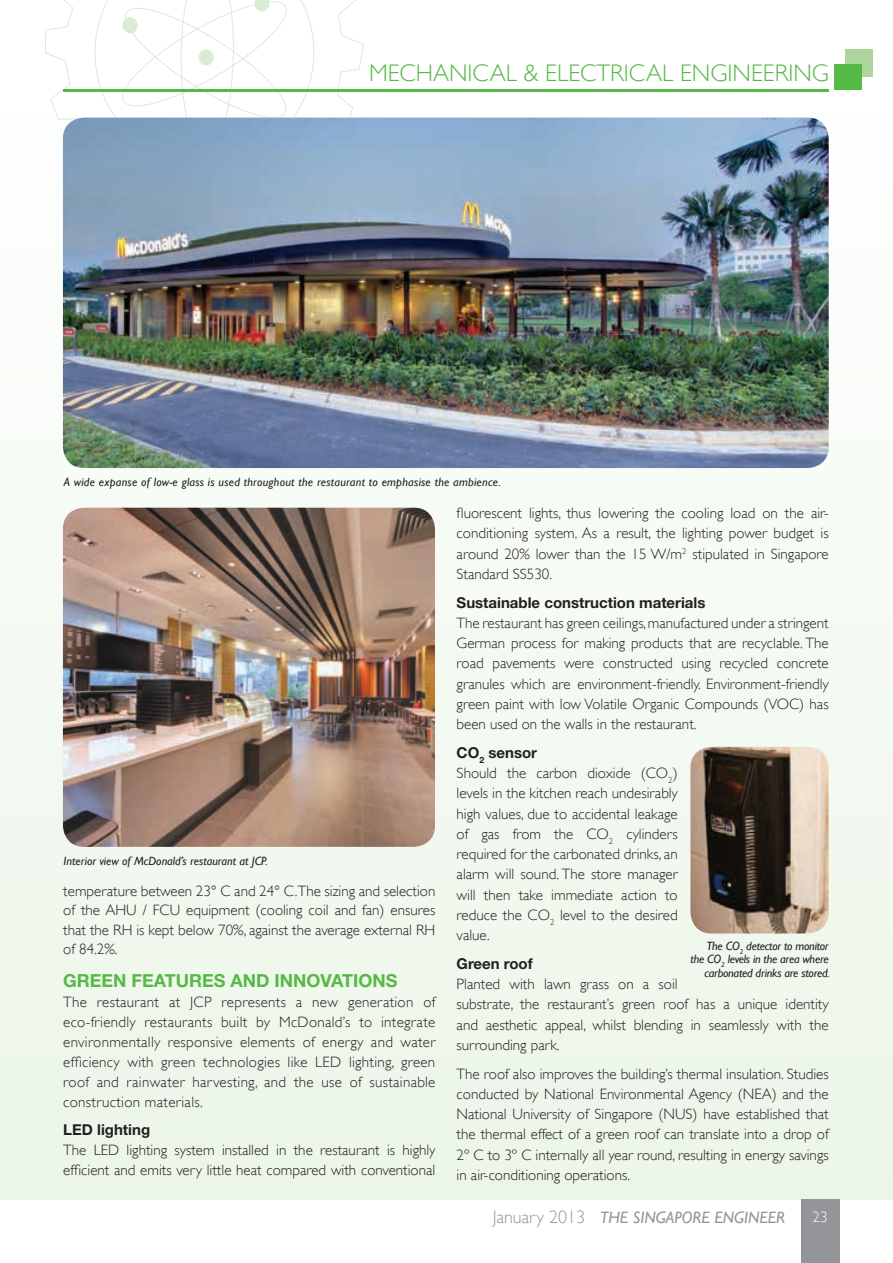
<style>
.page{position:relative;width:893px;height:1263px;background:#fff}
.page>*{position:absolute;margin:0;border:0;box-sizing:border-box;transform-origin:0 0}
.t1{font:300 24px "Gill Sans";color:#56b947}
.t2{font:700 18px "Helvetica Neue LT Std";color:#56b947}
.t3{font:italic 16.5px "Gill Sans";color:#939598}
.t4{font:300 15px/20.2px "Gill Sans";color:#231f20;text-align:justify}
.t5{font:700 15px "Helvetica Neue LT Std";color:#231f20}
.t6{font:300 15px "Gill Sans";color:#fff}
.t7{font:italic 12px "Gill Sans";letter-spacing:.02em;color:#231f20}
.t8{font:italic 12px/13.5px "Gill Sans";letter-spacing:-.02em;color:#231f20;text-align:right}
.t9{font:italic 12px "Gill Sans";color:#231f20}
.s1{font-weight:300;font-style:normal;font-size:18px}
</style>
<div class="page">
<div style="left:0;top:103px;width:893px;height:1096px;background:#f1f8ee"></div>
<svg style="left:45px;top:0;width:319px;height:217px"></svg>
<svg style="left:116px;top:0;width:177px;height:118px"></svg>
<div style="left:198px;top:49px;width:16px;height:17px;background:#dbecd4;border-radius:50%"></div>
<div style="left:122px;top:17px;width:16px;height:16px;background:#dbecd4;border-radius:50%"></div>
<hr style="left:64px;top:89px;width:765px;height:2px;background:#56b947">
<div style="left:845px;top:50px;width:28px;height:27px;background:#acd69b"></div>
<div style="left:834px;top:65px;width:27px;height:25px;background:#56b947"></div>
<div style="left:801px;top:1199px;width:38px;height:64px;background:#939598"></div>
<img style="left:63px;top:508px;width:372px;height:339px">
<img style="left:63px;top:118px;width:766px;height:350px">
<img style="left:690px;top:747px;width:139px;height:186px">
<h1 class="t1" style="left:369px;top:59px;width:462px">MECHANICAL &amp; ELECTRICAL ENGINEERING</h1>
<p class="t7" style="left:64px;top:475px;width:439px">A wide expanse of low-e glass is used throughout the restaurant to emphasise the ambience.</p>
<p class="t9" style="left:64px;top:854px;width:206px">Interior view of McDonaldÕs restaurant at JCP.</p>
<p class="t4" style="left:63px;top:881px;width:374px;line-height:19.5px">temperature between 23¡ C and 24¡ C.The sizing and selection of the AHU / FCU equipment (cooling coil and fan) ensures that the RH is kept below 70%, against the average external RH of 84.2%.</p>
<p class="t2" style="left:63px;top:969px;width:336px">GREEN FEATURES AND INNOVATIONS</p>
<p class="t4" style="left:63px;top:992px;width:374px">The restaurant at JCP represents a new generation of eco-friendly restaurants built by McDonaldÕs to integrate environmentally responsive elements of energy and water efficiency with green technologies like LED lighting, green roof and rainwater harvesting, and the use of sustainable construction materials.</p>
<p class="t5" style="left:63px;top:1121px;width:88px">LED lighting</p>
<p class="t4" style="left:63px;top:1140px;width:374px">The LED lighting system installed in the restaurant is highly efficient and emits very little heat compared with conventional</p>
<p class="t4" style="left:457px;top:503px;width:374px">fluorescent lights, thus lowering the cooling load on the air&shy;conditioning system. As a result, the lighting power budget is around 20% lower than the 15 W/m<sup>2</sup> stipulated in Singapore Standard SS530.</p>
<p class="t5" style="left:457px;top:593px;width:250px">Sustainable construction materials</p>
<p class="t4" style="left:457px;top:613px;width:374px">The restaurant has green ceilings, manufactured under a stringent German process for making products that are recyclable. The road pavements were constructed using recycled concrete granules which are environment-friendly. Environment-friendly green paint with low Volatile Organic Compounds (VOC) has been used on the walls in the restaurant.</p>
<p class="t5" style="left:457px;top:743px;width:82px">CO<sub>2</sub> sensor</p>
<p class="t4" style="left:457px;top:763px;width:223px">Should the carbon dioxide (CO<sub>2</sub>) levels in the kitchen reach undesirably high values, due to accidental leakage of gas from the CO<sub>2</sub> cylinders required for the carbonated drinks, an alarm will sound. The store manager will then take immediate action to reduce the CO<sub>2</sub> level to the desired value.</p>
<p class="t5" style="left:457px;top:954px;width:78px">Green roof</p>
<p class="t4" style="left:457px;top:974px;width:374px;text-align:left">Planted with lawn grass on a soil<br>substrate, the restaurantÕs green roof has a unique identity and aesthetic appeal, whilst blending in seamlessly with the surrounding park.</p>
<p class="t4" style="left:457px;top:1063px;width:374px">The roof also improves the buildingÕs thermal insulation. Studies conducted by National Environmental Agency (NEA) and the National University of Singapore (NUS) have established that the thermal effect of a green roof can translate into a drop of 2¼ C to 3¼ C internally all year round, resulting in energy savings in air-conditioning operations.</p>
<p class="t8" style="left:691px;top:939px;width:141px">The CO<sub>2</sub> detector to monitor<br>the CO<sub>2</sub> levels in the area where carbonated drinks are stored.</p>
<p class="t3" style="left:493px;top:1208px;width:294px"><span class="s1">January 2013</span> THE SINGAPORE ENGINEER</p>
<p class="t6" style="left:813px;top:1208px;width:16px">23</p>
</div>
